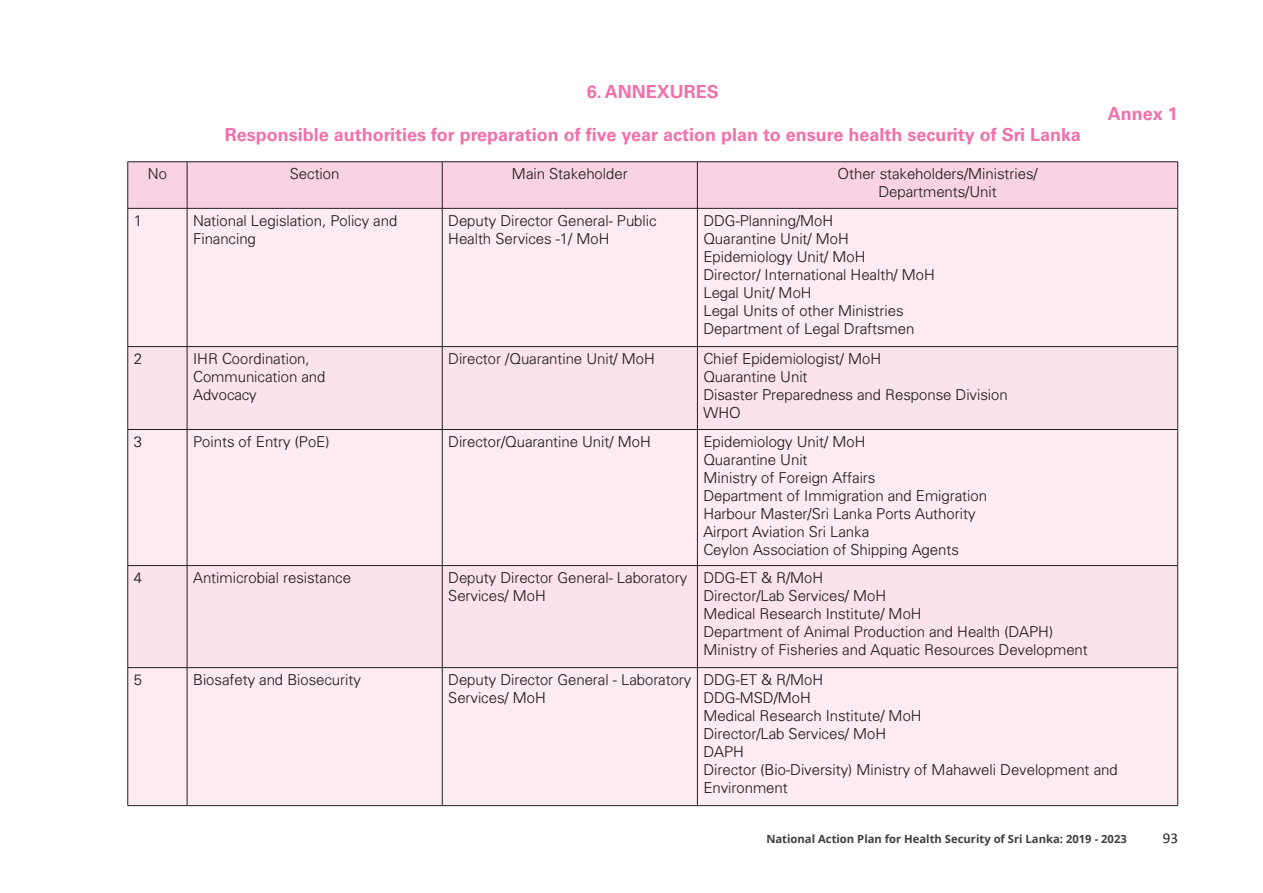
<style>
.page{position:relative;width:1263px;height:893px;background:#fff}
.page>*{position:absolute;margin:0;border:0;box-sizing:border-box;transform-origin:0 0}
.t1{font:700 18px "Univers LT Std";color:#f171ab}
.t2{font:300 15px/18px "Univers";color:#231f20}
.t3{font:15px "Calibri";color:#231f20}
.t4{font:700 11.25px "Open Sans";color:#3e3e3f}
</style>
<div class="page">
<div style="left:128px;top:163px;width:1049px;height:45px;background:#f9d3e3"></div>
<div style="left:128px;top:209px;width:1049px;height:137px;background:#fcebf2"></div>
<div style="left:128px;top:347px;width:1049px;height:82px;background:#fbe3ed"></div>
<div style="left:128px;top:430px;width:1049px;height:375px;background:#fcebf2"></div>
<div style="left:128px;top:566px;width:1049px;height:101px;background:#fbe3ed"></div>
<hr style="left:128px;top:162px;width:59px;height:1px;background:#231f20">
<hr style="left:127px;top:162px;width:1px;height:46px;background:#231f20">
<hr style="left:187px;top:162px;width:255px;height:1px;background:#231f20">
<hr style="left:187px;top:162px;width:1px;height:46px;background:#231f20">
<hr style="left:442px;top:162px;width:255px;height:1px;background:#231f20">
<hr style="left:442px;top:162px;width:1px;height:46px;background:#231f20">
<hr style="left:697px;top:162px;width:481px;height:1px;background:#231f20">
<hr style="left:697px;top:162px;width:1px;height:46px;background:#231f20">
<hr style="left:1177px;top:162px;width:1px;height:46px;background:#231f20">
<hr style="left:127px;top:209px;width:1px;height:137px;background:#231f20">
<hr style="left:127px;top:347px;width:1px;height:82px;background:#231f20">
<hr style="left:128px;top:208px;width:59px;height:1px;background:#231f20">
<hr style="left:187px;top:208px;width:255px;height:1px;background:#231f20">
<hr style="left:442px;top:208px;width:255px;height:1px;background:#231f20">
<hr style="left:697px;top:208px;width:481px;height:1px;background:#231f20">
<hr style="left:187px;top:209px;width:1px;height:137px;background:#231f20">
<hr style="left:442px;top:209px;width:1px;height:137px;background:#231f20">
<hr style="left:697px;top:209px;width:1px;height:137px;background:#231f20">
<hr style="left:1177px;top:209px;width:1px;height:137px;background:#231f20">
<hr style="left:187px;top:347px;width:1px;height:82px;background:#231f20">
<hr style="left:442px;top:347px;width:1px;height:82px;background:#231f20">
<hr style="left:697px;top:347px;width:1px;height:82px;background:#231f20">
<hr style="left:1177px;top:347px;width:1px;height:82px;background:#231f20">
<hr style="left:128px;top:346px;width:59px;height:1px;background:#231f20">
<hr style="left:187px;top:346px;width:255px;height:1px;background:#231f20">
<hr style="left:442px;top:346px;width:255px;height:1px;background:#231f20">
<hr style="left:697px;top:346px;width:481px;height:1px;background:#231f20">
<hr style="left:127px;top:430px;width:1px;height:135px;background:#231f20">
<hr style="left:128px;top:429px;width:59px;height:1px;background:#231f20">
<hr style="left:187px;top:429px;width:255px;height:1px;background:#231f20">
<hr style="left:442px;top:429px;width:255px;height:1px;background:#231f20">
<hr style="left:697px;top:429px;width:481px;height:1px;background:#231f20">
<hr style="left:187px;top:430px;width:1px;height:135px;background:#231f20">
<hr style="left:442px;top:430px;width:1px;height:135px;background:#231f20">
<hr style="left:697px;top:430px;width:1px;height:135px;background:#231f20">
<hr style="left:1177px;top:430px;width:1px;height:135px;background:#231f20">
<hr style="left:127px;top:566px;width:1px;height:101px;background:#231f20">
<hr style="left:128px;top:565px;width:59px;height:1px;background:#231f20">
<hr style="left:187px;top:565px;width:255px;height:1px;background:#231f20">
<hr style="left:442px;top:565px;width:255px;height:1px;background:#231f20">
<hr style="left:697px;top:565px;width:481px;height:1px;background:#231f20">
<hr style="left:187px;top:566px;width:1px;height:101px;background:#231f20">
<hr style="left:442px;top:566px;width:1px;height:101px;background:#231f20">
<hr style="left:697px;top:566px;width:1px;height:101px;background:#231f20">
<hr style="left:1177px;top:566px;width:1px;height:101px;background:#231f20">
<hr style="left:127px;top:668px;width:1px;height:137px;background:#231f20">
<hr style="left:128px;top:667px;width:59px;height:1px;background:#231f20">
<hr style="left:187px;top:667px;width:255px;height:1px;background:#231f20">
<hr style="left:442px;top:667px;width:255px;height:1px;background:#231f20">
<hr style="left:697px;top:667px;width:481px;height:1px;background:#231f20">
<hr style="left:187px;top:668px;width:1px;height:137px;background:#231f20">
<hr style="left:442px;top:668px;width:1px;height:137px;background:#231f20">
<hr style="left:697px;top:668px;width:1px;height:137px;background:#231f20">
<hr style="left:1177px;top:668px;width:1px;height:137px;background:#231f20">
<hr style="left:128px;top:805px;width:59px;height:1px;background:#231f20">
<hr style="left:187px;top:805px;width:255px;height:1px;background:#231f20">
<hr style="left:442px;top:805px;width:255px;height:1px;background:#231f20">
<hr style="left:697px;top:805px;width:481px;height:1px;background:#231f20">
<p class="t1" style="left:587px;top:81px;width:134px">6. ANNEXURES</p>
<p class="t1" style="left:225px;top:124px;width:857px">Responsible authorities for preparation of five year action plan to ensure health security of Sri Lanka</p>
<p class="t2" style="left:148px;top:164px;width:21px">No</p>
<p class="t2" style="left:290px;top:164px;width:51px">Section</p>
<p class="t2" style="left:512px;top:164px;width:117px">Main Stakeholder</p>
<p class="t2" style="left:837px;top:164px;width:202px">Other stakeholders/Ministries/</p>
<p class="t2" style="left:878px;top:182px;width:120px">Departments/Unit</p>
<p class="t2" style="left:134px;top:211px;width:10px">1</p>
<p class="t2" style="left:193px;top:211px;width:206px">National Legislation, Policy and<br>Financing</p>
<p class="t2" style="left:448px;top:211px;width:210px">Deputy Director General- Public<br>Health Services -1/ MoH</p>
<p class="t2" style="left:703px;top:211px;width:131px">DDG-Planning/MoH</p>
<p class="t2" style="left:703px;top:229px;width:147px">Quarantine Unit/ MoH</p>
<p class="t2" style="left:703px;top:247px;width:164px">Epidemiology Unit/ MoH</p>
<p class="t2" style="left:703px;top:265px;width:233px">Director/ International Health/ MoH</p>
<p class="t2" style="left:703px;top:283px;width:110px">Legal Unit/ MoH</p>
<p class="t2" style="left:703px;top:301px;width:202px">Legal Units of other Ministries</p>
<p class="t2" style="left:703px;top:319px;width:212px">Department of Legal Draftsmen</p>
<p class="t2" style="left:134px;top:349px;width:10px">2</p>
<p class="t2" style="left:193px;top:349px;width:118px">IHR Coordination,</p>
<p class="t2" style="left:193px;top:367px;width:134px">Communication and</p>
<p class="t2" style="left:193px;top:385px;width:65px">Advocacy</p>
<p class="t2" style="left:448px;top:349px;width:208px">Director /Quarantine Unit/ MoH</p>
<p class="t2" style="left:703px;top:349px;width:179px">Chief Epidemiologist/ MoH</p>
<p class="t2" style="left:703px;top:367px;width:106px">Quarantine Unit</p>
<p class="t2" style="left:703px;top:385px;width:306px">Disaster Preparedness and Response Division</p>
<p class="t2" style="left:703px;top:403px;width:39px">WHO</p>
<p class="t2" style="left:134px;top:432px;width:10px">3</p>
<p class="t2" style="left:193px;top:432px;width:138px">Points of Entry (PoE)</p>
<p class="t2" style="left:448px;top:432px;width:204px">Director/Quarantine Unit/ MoH</p>
<p class="t2" style="left:703px;top:432px;width:164px">Epidemiology Unit/ MoH</p>
<p class="t2" style="left:703px;top:450px;width:106px">Quarantine Unit</p>
<p class="t2" style="left:703px;top:468px;width:173px">Ministry of Foreign Affairs</p>
<p class="t2" style="left:703px;top:486px;width:285px">Department of Immigration and Emigration</p>
<p class="t2" style="left:703px;top:504px;width:274px">Harbour Master/Sri Lanka Ports Authority</p>
<p class="t2" style="left:703px;top:522px;width:167px">Airport Aviation Sri Lanka</p>
<p class="t2" style="left:703px;top:540px;width:257px">Ceylon Association of Shipping Agents</p>
<p class="t2" style="left:134px;top:568px;width:10px">4</p>
<p class="t2" style="left:193px;top:568px;width:159px">Antimicrobial resistance</p>
<p class="t2" style="left:448px;top:568px;width:240px">Deputy Director General- Laboratory<br>Services/ MoH</p>
<p class="t2" style="left:703px;top:568px;width:121px">DDG-ET &amp; R/MoH</p>
<p class="t2" style="left:703px;top:586px;width:184px">Director/Lab Services/ MoH</p>
<p class="t2" style="left:703px;top:604px;width:220px">Medical Research Institute/ MoH</p>
<p class="t2" style="left:703px;top:622px;width:351px">Department of Animal Production and Health (DAPH)</p>
<p class="t2" style="left:703px;top:640px;width:386px">Ministry of Fisheries and Aquatic Resources Development</p>
<p class="t1" style="left:1108px;top:103px;width:72px">Annex 1</p>
<p class="t2" style="left:134px;top:670px;width:10px">5</p>
<p class="t2" style="left:193px;top:670px;width:169px">Biosafety and Biosecurity</p>
<p class="t2" style="left:448px;top:670px;width:245px">Deputy Director General - Laboratory<br>Services/ MoH</p>
<p class="t2" style="left:703px;top:670px;width:121px">DDG-ET &amp; R/MoH</p>
<p class="t2" style="left:703px;top:688px;width:109px">DDG-MSD/MoH</p>
<p class="t2" style="left:703px;top:706px;width:220px">Medical Research Institute/ MoH</p>
<p class="t2" style="left:703px;top:724px;width:184px">Director/Lab Services/ MoH</p>
<p class="t2" style="left:703px;top:742px;width:42px">DAPH</p>
<p class="t2" style="left:703px;top:760px;width:416px">Director (Bio-Diversity) Ministry of Mahaweli Development and<br>Environment</p>
<p class="t4" style="left:766px;top:831px;width:362px">National Action Plan for Health Security of Sri Lanka: 2019 - 2023</p>
<p class="t3" style="left:1163px;top:828px;width:17px">93</p>
</div>
